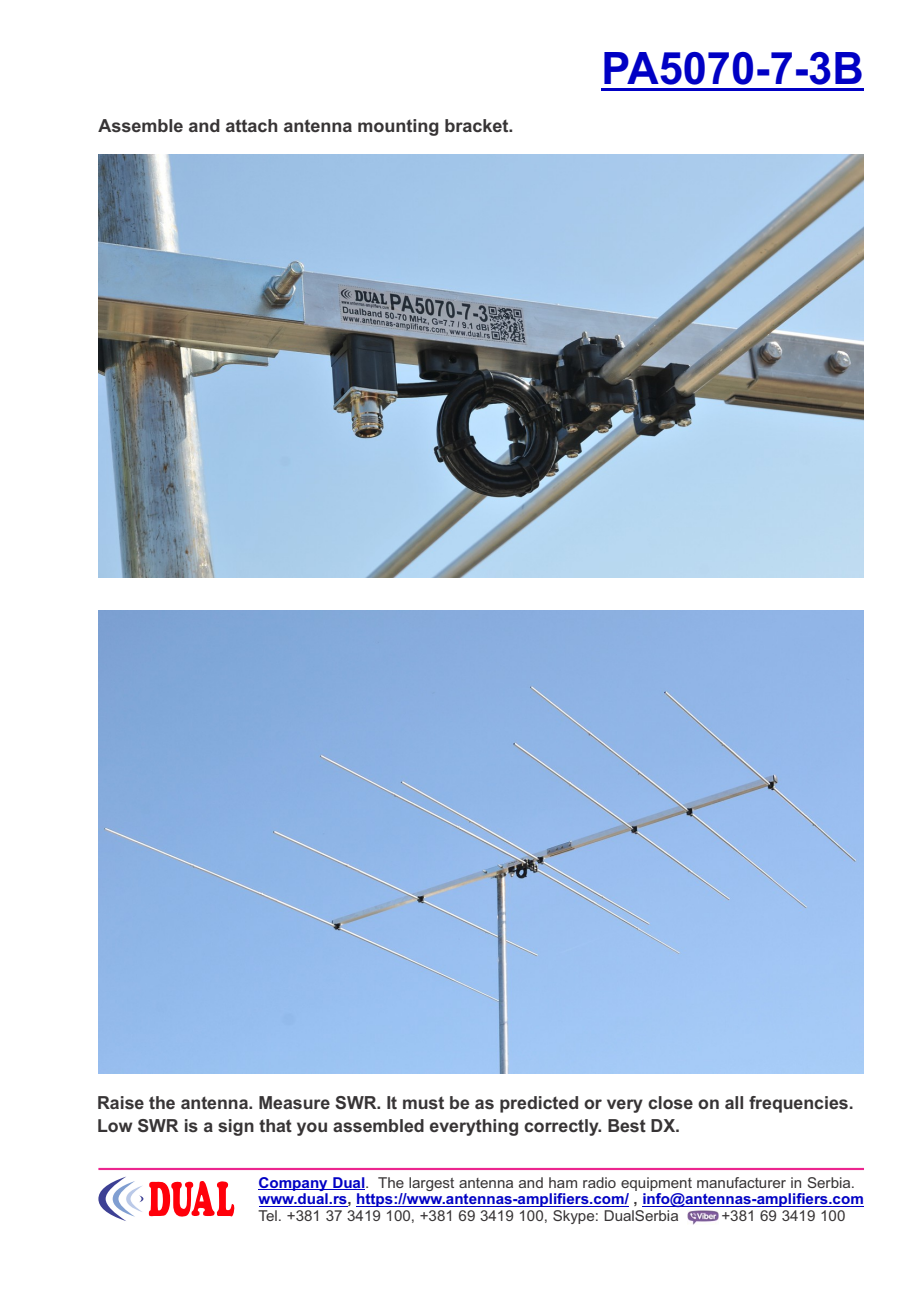
<style>
.page{position:relative;width:920px;height:1290px;background:#fff}
.page>*{position:absolute;margin:0;border:0;box-sizing:border-box;transform-origin:0 0}
.t1{font:700 44.7px "Arial";color:#0000c4}
.t2{font:700 18px/23.2px "Arial";color:#373435}
.t3{font:15px/16.8px "Arial";color:#373435}
.s1{font-weight:700;color:#0000c4}
.s2{font-weight:700}
</style>
<div class="page">
<img style="left:98px;top:610px;width:766px;height:464px">
<img style="left:98px;top:154px;width:766px;height:423px">
<hr style="left:602px;top:88px;width:262px;height:2px;background:#0000c4">
<hr style="left:98px;top:1168px;width:766px;height:2px;background:#ec268f">
<hr style="left:259px;top:1189px;width:106px;height:1px;background:#0000c4">
<hr style="left:259px;top:1206px;width:88px;height:1px;background:#0000c4">
<hr style="left:356px;top:1206px;width:273px;height:1px;background:#0000c4">
<svg style="left:642px;top:1206px;width:43px;height:1px"></svg>
<hr style="left:685px;top:1206px;width:179px;height:1px;background:#0000c4">
<svg style="left:98px;top:1176px;width:137px;height:45px"></svg>
<img style="left:688px;top:1211px;width:31px;height:14px">
<p class="t2" style="left:98px;top:115px;width:417px">Assemble and attach antenna mounting bracket.</p>
<h1 class="t1" style="left:602px;top:52px;width:264px">PA5070-7-3B</h1>
<p class="t2" style="left:97px;top:1092px;width:758px">Raise the antenna. Measure SWR. It must be as predicted or very close on all frequencies.<br>Low SWR is a sign that you assembled everything correctly. Best DX.</p>
<p class="t3" style="left:259px;top:1175px;width:607px"><span class="s1">Company Dual</span>. The largest antenna and ham radio equipment manufacturer in Serbia. <span class="s1">www.dual.rs</span><span class="s2">,</span> <span class="s1">https://www.antennas-amplifiers.com/</span> <span class="s2">,</span> <span class="s1">info@antennas-amplifiers.com<br></span>Tel. +381 37 3419 100, +381 69 3419 100, Skype: DualSerbia</p>
<p class="t3" style="left:721px;top:1209px;width:126px">+381 69 3419 100</p>
</div>
